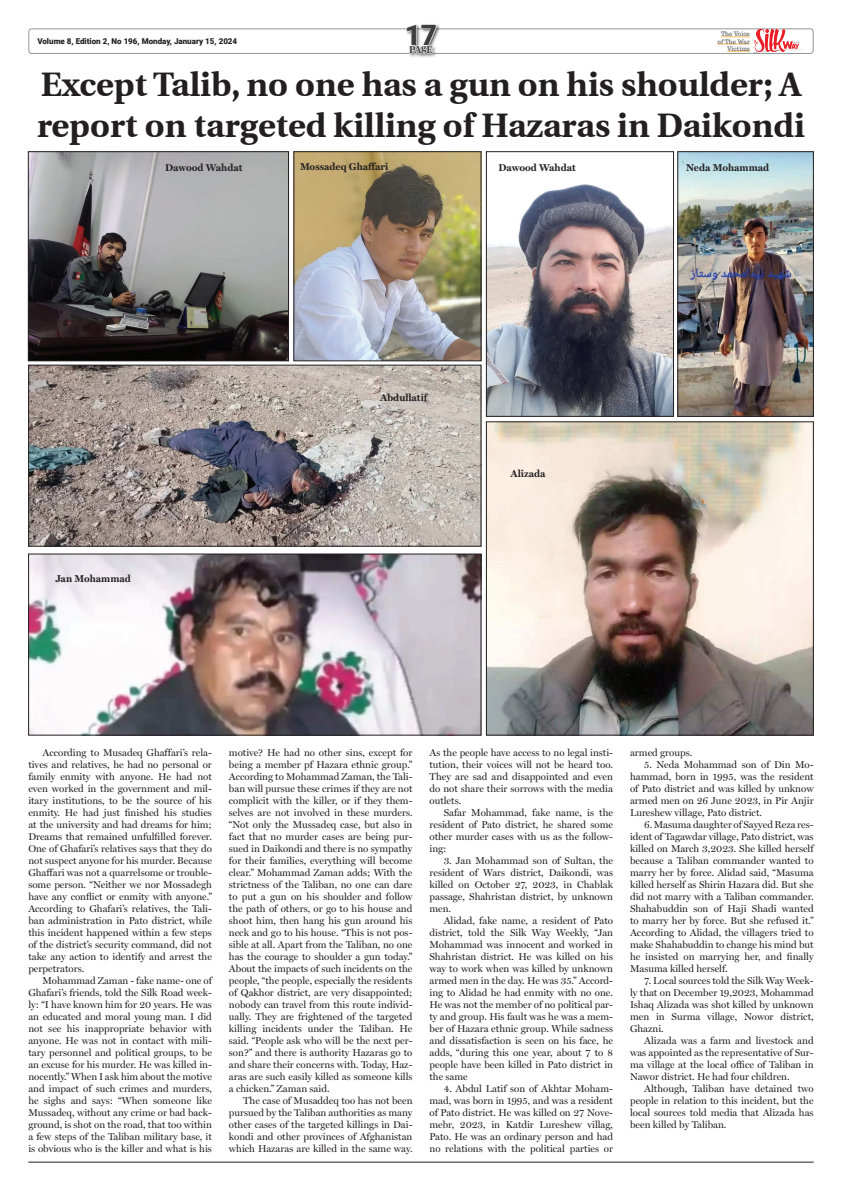
<style>
.page{position:relative;width:842px;height:1191px;background:#fff}
.page>*{position:absolute;margin:0;border:0;box-sizing:border-box;transform-origin:0 0}
.t1{font:700 34px/40.8px "Utopia";color:#231f20}
.t2{font:900 28px "Roboto";color:#3e3e3f}
.t3{font:10px/12px "Miller Display";color:#231f20;text-align:justify}
.t4{font:700 10px "Miller Text";color:#231f20}
.t5{font:700 10px "Utopia";color:#3e3e3f}
.t6{font:900 8px "Roboto";color:#231f20}
.t7{font:6px/7.2px "Trocchi";color:#57585a;text-align:center}
</style>
<div class="page">
<img style="left:30px;top:153px;width:257px;height:206px">
<div style="left:28px;top:151px;width:261px;height:210px;border:1px solid #231f20"></div>
<img style="left:488px;top:184px;width:184px;height:230px">
<div style="left:486px;top:151px;width:188px;height:265px;border:1px solid #231f20"></div>
<img style="left:296px;top:153px;width:183px;height:206px">
<div style="left:294px;top:151px;width:187px;height:210px;border:1px solid #231f20"></div>
<img style="left:679px;top:153px;width:133px;height:261px">
<div style="left:677px;top:151px;width:137px;height:265px;border:1px solid #231f20"></div>
<img style="left:488px;top:423px;width:324px;height:310px">
<div style="left:486px;top:421px;width:328px;height:314px;border:1px solid #231f20"></div>
<img style="left:30px;top:556px;width:449px;height:177px">
<div style="left:28px;top:554px;width:453px;height:181px;border:1px solid #231f20"></div>
<img style="left:30px;top:367px;width:449px;height:177px">
<div style="left:28px;top:365px;width:453px;height:181px;border:1px solid #231f20"></div>
<div style="left:28px;top:28px;width:786px;height:26px;border:1px solid #939598;border-radius:3px"></div>
<img style="left:750px;top:29px;width:64px;height:24px">
<svg style="left:721px;top:37px;width:29px;height:1px"></svg>
<hr style="left:717px;top:44px;width:33px;height:1px;background:#fcba5c">
<svg style="left:727px;top:51px;width:23px;height:1px"></svg>
<div style="left:405px;top:23px;width:36px;height:35px;background:#231f20;opacity:.75"></div>
<svg style="left:406px;top:25px;width:30px;height:29px"></svg>
<hr style="left:28px;top:1161px;width:786px;height:1px;background:#231f20">
<h2 class="t2" style="left:405px;top:15px;width:34px">17</h2>
<p class="t5" style="left:409px;top:44px;width:25px">PAgE</p>
<p class="t7" style="left:727px;top:45px;width:24px">Victims</p>
<h1 class="t1" style="left:37px;top:64px;width:769px">Except Talib, no one has a gun on his shoulder; A report on targeted killing of Hazaras in Daikondi</h1>
<p class="t6" style="left:37px;top:36px;width:201px">Volume 8, Edition 2, No 196, Monday, January 15, 2024</p>
<p class="t7" style="left:717px;top:30px;width:34px">The Voice of The War</p>
<p class="t4" style="left:165px;top:162px;width:79px">Dawood Wahdat</p>
<p class="t4" style="left:300px;top:160px;width:90px">Mossadeq Ghaffari</p>
<p class="t4" style="left:498px;top:162px;width:79px">Dawood Wahdat</p>
<p class="t4" style="left:686px;top:162px;width:85px">Neda Mohammad</p>
<p class="t4" style="left:55px;top:573px;width:77px">Jan Mohammad</p>
<p class="t4" style="left:380px;top:392px;width:49px">Abdullatif</p>
<p class="t4" style="left:511px;top:468px;width:37px">Alizada</p>
<p class="t3" style="left:28px;top:746px;width:185px;text-indent:14px">According to Musadeq Ghaffari’s rela&shy;tives and relatives, he had no personal or family enmity with anyone. He had not even worked in the government and mil&shy;itary institutions, to be the source of his enmity. He had just finished his studies at the university and had dreams for him; Dreams that remained unfulfilled forever.<br>One of Ghafari’s relatives says that they do not suspect anyone for his murder. Because Ghaffari was not a quarrelsome or trouble&shy;some person. “Neither we nor Mossadegh have any conflict or enmity with anyone.” According to Ghafari’s relatives, the Tali&shy;ban administration in Pato district, while this incident happened within a few steps of the district’s security command, did not take any action to identify and arrest the perpetrators.</p>
<p class="t3" style="left:28px;top:974px;width:185px;text-indent:14px">Mohammad Zaman - fake name- one of Ghafari’s friends, told the Silk Road week&shy;ly: “I have known him for 20 years. He was an educated and moral young man. I did not see his inappropriate behavior with anyone. He was not in contact with mili&shy;tary personnel and political groups, to be an excuse for his murder. He was killed in&shy;nocently.” When I ask him about the motive and impact of such crimes and murders, he sighs and says: “When someone like Mussadeq, without any crime or bad back&shy;ground, is shot on the road, that too within a few steps of the Taliban military base, it is obvious who is the killer and what is his</p>
<p class="t3" style="left:229px;top:746px;width:185px">motive? He had no other sins, except for being a member pf Hazara ethnic group.” According to Mohammad Zaman, the Tali&shy;ban will pursue these crimes if they are not complicit with the killer, or if they them&shy;selves are not involved in these murders. “Not only the Mussadeq case, but also in fact that no murder cases are being pur&shy;sued in Daikondi and there is no sympathy for their families, everything will become clear.” Mohammad Zaman adds; With the strictness of the Taliban, no one can dare to put a gun on his shoulder and follow the path of others, or go to his house and shoot him, then hang his gun around his neck and go to his house. “This is not pos&shy;sible at all. Apart from the Taliban, no one has the courage to shoulder a gun today.” About the impacts of such incidents on the people, “the people, especially the residents of Qakhor district, are very disappointed; nobody can travel from this route individ&shy;ually. They are frightened of the targeted killing incidents under the Taliban. He said. “People ask who will be the next per&shy;son?” and there is authority Hazaras go to and share their concerns with. Today, Haz&shy;aras are such easily killed as someone kills a chicken.” Zaman said.</p>
<p class="t3" style="left:229px;top:1094px;width:185px;text-indent:14px">The case of Musaddeq too has not been pursued by the Taliban authorities as many other cases of the targeted killings in Dai&shy;kondi and other provinces of Afghanistan which Hazaras are killed in the same way.</p>
<p class="t3" style="left:429px;top:746px;width:185px">As the people have access to no legal insti&shy;tution, their voices will not be heard too.<br>They are sad and disappointed and even do not share their sorrows with the media outlets.</p>
<p class="t3" style="left:429px;top:806px;width:185px;text-indent:14px">Safar Mohammad, fake name, is the resident of Pato district, he shared some other murder cases with us as the follow&shy;ing:</p>
<p class="t3" style="left:429px;top:854px;width:185px;text-indent:14px">3. Jan Mohammad son of Sultan, the resident of Wars district, Daikondi, was killed on October 27, 2023, in Chablak passage, Shahristan district, by unknown men.</p>
<p class="t3" style="left:429px;top:914px;width:185px;text-indent:14px">Alidad, fake name, a resident of Pato district, told the Silk Way Weekly, “Jan Mohammad was innocent and worked in Shahristan district. He was killed on his way to work when was killed by unknown armed men in the day. He was 35.” Accord&shy;ing to Alidad he had enmity with no one.<br>He was not the member of no political par&shy;ty and group. His fault was he was a mem&shy;ber of Hazara ethnic group. While sadness and dissatisfaction is seen on his face, he adds, “during this one year, about 7 to 8 people have been killed in Pato district in the same</p>
<p class="t3" style="left:429px;top:1082px;width:185px;text-indent:14px">4. Abdul Latif son of Akhtar Moham&shy;mad, was born in 1995, and was a resident of Pato district. He was killed on 27 Nove&shy;mebr, 2023, in Katdir Lureshew villag, Pato. He was an ordinary person and had no relations with the political parties or</p>
<p class="t3" style="left:630px;top:746px;width:64px">armed groups.</p>
<p class="t3" style="left:630px;top:758px;width:185px;text-indent:14px">5. Neda Mohammad son of Din Mo&shy;hammad, born in 1995, was the resident of Pato district and was killed by unknow armed men on 26 June 2023, in Pir Anjir Lureshew village, Pato district.</p>
<p class="t3" style="left:630px;top:818px;width:185px;text-indent:14px">6. Masuma daughter of Sayyed Reza res&shy;ident of Tagawdar village, Pato district, was killed on March 3,2023. She killed herself because a Taliban commander wanted to marry her by force. Alidad said, “Masuma killed herself as Shirin Hazara did. But she did not marry with a Taliban commander.<br>Shahabuddin son of Haji Shadi wanted to marry her by force. But she refused it.” According to Alidad, the villagers tried to make Shahabuddin to change his mind but he insisted on marrying her, and finally Masuma killed herself.</p>
<p class="t3" style="left:630px;top:974px;width:185px;text-indent:14px">7. Local sources told the Silk Way Week&shy;ly that on December 19,2023, Mohammad Ishaq Alizada was shot killed by unknown men in Surma village, Nowor district, Ghazni.</p>
<p class="t3" style="left:630px;top:1034px;width:185px;text-indent:14px">Alizada was a farm and livestock and was appointed as the representative of Sur&shy;ma village at the local office of Taliban in Nawor district. He had four children.</p>
<p class="t3" style="left:630px;top:1082px;width:185px;text-indent:14px">Although, Taliban have detained two people in relation to this incident, but the local sources told media that Alizada has been killed by Taliban.</p>
</div>
